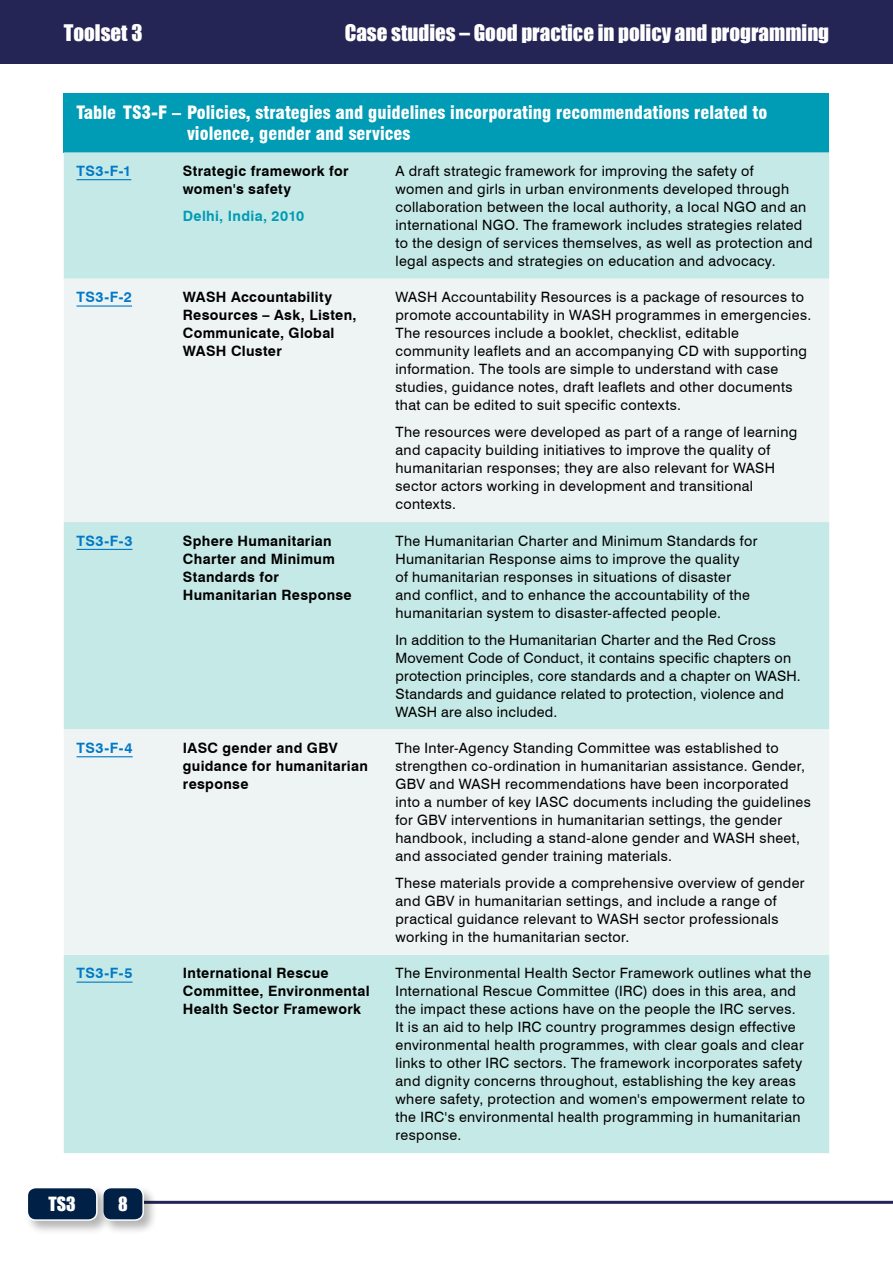
<style>
.page{position:relative;width:893px;height:1263px;background:#fff}
.page>*{position:absolute;margin:0;border:0;box-sizing:border-box;transform-origin:0 0}
.t1{font:21px "Impact";color:#fff}
.t2{font:900 condensed 18px/20.2px "Swiss 721 BT";color:#fff}
.t3{font:18px "Impact";color:#fff}
.t4{font:14.25px/18px "Swiss 721 BT";letter-spacing:.025em;color:#000}
.t5{font:700 14.25px/18px "Swiss 721 BT";letter-spacing:.025em;color:#000}
.t6{font:700 14.25px "Swiss 721 BT";letter-spacing:.035em;color:#0079c7}
.t7{font:700 14.25px "Swiss 721 BT";letter-spacing:.02em;color:#009bb4}
</style>
<div class="page">
<div style="left:0;top:0;width:893px;height:64px;background:#242555"></div>
<hr style="left:136px;top:1201px;width:757px;height:3px;background:#242555">
<div style="left:100px;top:1185px;width:58px;height:50px;background:#000;opacity:.3"></div>
<div style="left:103px;top:1187px;width:40px;height:33px;background:#002045;border-radius:9px"></div>
<div style="left:102px;top:1187px;width:42px;height:34px;border:2px solid #fff;border-radius:9px"></div>
<div style="left:24px;top:1185px;width:88px;height:50px;background:#000;opacity:.3"></div>
<div style="left:27px;top:1187px;width:70px;height:33px;background:#002045;border-radius:9px"></div>
<div style="left:27px;top:1187px;width:71px;height:34px;border:2px solid #fff;border-radius:9px"></div>
<div style="left:64px;top:93px;width:765px;height:59px;background:#009bb4"></div>
<div style="left:64px;top:152px;width:765px;height:1001px;background:#c5e9e7"></div>
<svg style="left:64px;top:279px;width:765px;height:676px;background:#e1efef"></svg>
<hr style="left:77px;top:179px;width:54px;height:1px;background:#0079c7">
<hr style="left:77px;top:305px;width:55px;height:2px;background:#0079c7">
<hr style="left:77px;top:549px;width:55px;height:1px;background:#0079c7">
<hr style="left:77px;top:756px;width:56px;height:1px;background:#0079c7">
<hr style="left:77px;top:981px;width:55px;height:2px;background:#0079c7">
<h1 class="t1" style="left:64px;top:17px;width:80px">Toolset 3</h1>
<h1 class="t1" style="left:345px;top:17px;width:486px">Case studies – Good practice in policy and programming</h1>
<p class="t2" style="left:187px;top:103px;width:582px;text-indent:-111px">Table TS3-F – Policies, strategies and guidelines incorporating recommendations related to violence, gender and services</p>
<p class="t6" style="left:77px;top:162px;width:56px">TS3-F-1</p>
<p class="t5" style="left:183px;top:162px;width:167px">Strategic framework for women's safety</p>
<p class="t7" style="left:183px;top:207px;width:123px">Delhi, India, 2010</p>
<p class="t4" style="left:395px;top:162px;width:419px">A draft strategic framework for improving the safety of<br>women and girls in urban environments developed through collaboration between the local authority, a local NGO and an international NGO. The framework includes strategies related to the design of services themselves, as well as protection and legal aspects and strategies on education and advocacy.</p>
<p class="t6" style="left:77px;top:289px;width:57px">TS3-F-2</p>
<p class="t5" style="left:183px;top:288px;width:175px">WASH Accountability<br>Resources – Ask, Listen,<br>Communicate, Global<br>WASH Cluster</p>
<p class="t4" style="left:395px;top:288px;width:417px">WASH Accountability Resources is a package of resources to promote accountability in WASH programmes in emergencies.<br>The resources include a booklet, checklist, editable community leaflets and an accompanying CD with supporting information. The tools are simple to understand with case studies, guidance notes, draft leaflets and other documents that can be edited to suit specific contexts.</p>
<p class="t4" style="left:395px;top:423px;width:403px">The resources were developed as part of a range of learning and capacity building initiatives to improve the quality of humanitarian responses; they are also relevant for WASH sector actors working in development and transitional contexts.</p>
<p class="t6" style="left:77px;top:532px;width:57px">TS3-F-3</p>
<p class="t5" style="left:183px;top:531px;width:170px">Sphere Humanitarian<br>Charter and Minimum<br>Standards for<br>Humanitarian Response</p>
<p class="t4" style="left:395px;top:531px;width:363px">The Humanitarian Charter and Minimum Standards for Humanitarian Response aims to improve the quality<br>of humanitarian responses in situations of disaster and conflict, and to enhance the accountability of the humanitarian system to disaster-affected people.</p>
<p class="t4" style="left:395px;top:630px;width:407px">In addition to the Humanitarian Charter and the Red Cross Movement Code of Conduct, it contains specific chapters on protection principles, core standards and a chapter on WASH.<br>Standards and guidance related to protection, violence and WASH are also included.</p>
<p class="t6" style="left:77px;top:739px;width:58px">TS3-F-4</p>
<p class="t5" style="left:183px;top:739px;width:187px">IASC gender and GBV guidance for humanitarian response</p>
<p class="t4" style="left:395px;top:739px;width:417px">The Inter-Agency Standing Committee was established to strengthen co-ordination in humanitarian assistance. Gender, GBV and WASH recommendations have been incorporated into a number of key IASC documents including the guidelines for GBV interventions in humanitarian settings, the gender handbook, including a stand-alone gender and WASH sheet, and associated gender training materials.</p>
<p class="t4" style="left:395px;top:874px;width:411px">These materials provide a comprehensive overview of gender and GBV in humanitarian settings, and include a range of practical guidance relevant to WASH sector professionals working in the humanitarian sector.</p>
<p class="t6" style="left:77px;top:965px;width:57px">TS3-F-5</p>
<p class="t5" style="left:183px;top:964px;width:188px">International Rescue<br>Committee, Environmental<br>Health Sector Framework</p>
<p class="t4" style="left:395px;top:964px;width:417px">The Environmental Health Sector Framework outlines what the International Rescue Committee (IRC) does in this area, and the impact these actions have on the people the IRC serves.<br>It is an aid to help IRC country programmes design effective environmental health programmes, with clear goals and clear links to other IRC sectors. The framework incorporates safety and dignity concerns throughout, establishing the key areas where safety, protection and women's empowerment relate to the IRC's environmental health programming in humanitarian response.</p>
<p class="t3" style="left:49px;top:1190px;width:29px">TS3</p>
<p class="t3" style="left:118px;top:1190px;width:11px">8</p>
</div>
